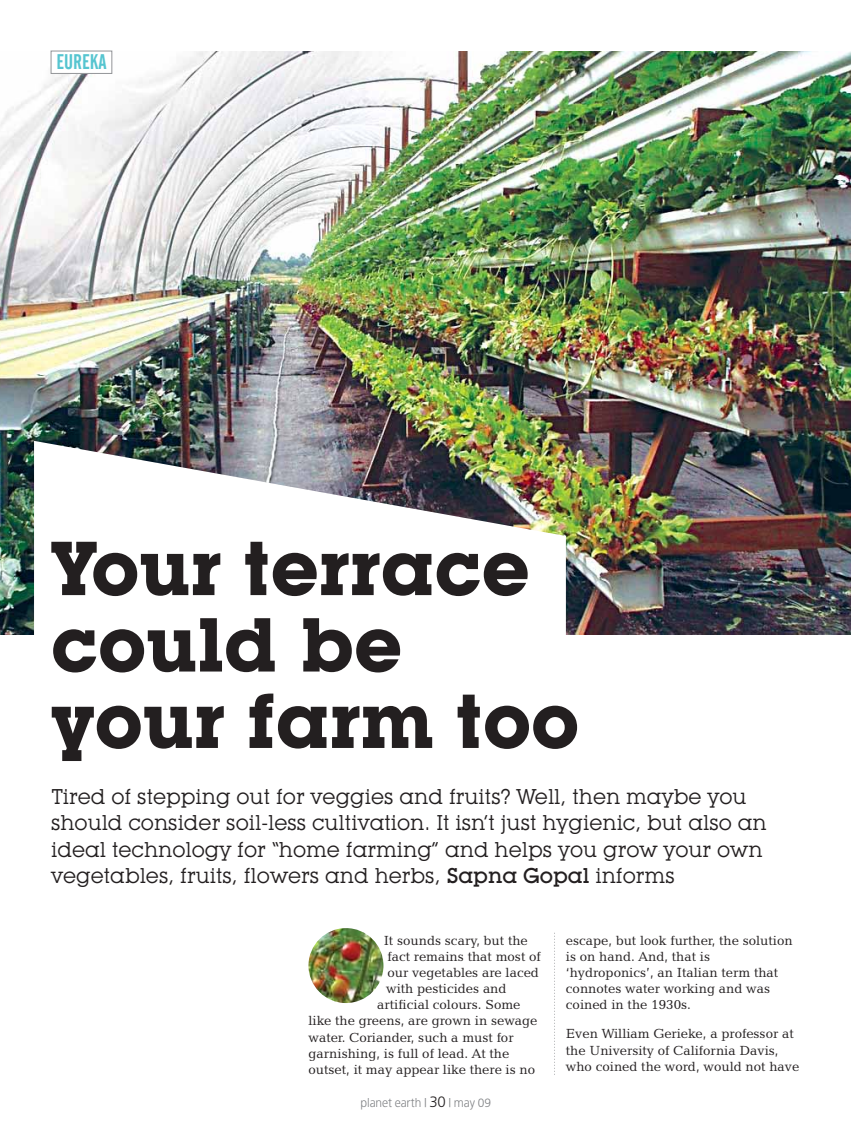
<style>
.page{position:relative;width:851px;height:1127px;background:#fff}
.page>*{position:absolute;margin:0;border:0;box-sizing:border-box;transform-origin:0 0}
.t1{font:700 75px/76.3px "Lubalin Graph IT Cby BT";color:#231f20}
.t2{font:21px/26.4px "Lubalin Graph IT Cby BT";color:#231f20}
.t3{font:21px "Alternate Gothic No 2 BT";color:#56c5d0}
.t4{font:15px "Bastardus Sans";color:#231f20}
.t5{font:13.5px/16.2px "Candida BT";color:#231f20}
.t6{font:12px "Bastardus Sans";color:#808285}
.s1{font-weight:500}
</style>
<div class="page">
<svg style="left:554px;top:933px;width:1px;height:142px"></svg>
<img style="left:0;top:51px;width:850px;height:584px">
<img style="left:308px;top:928px;width:75px;height:75px;border-radius:50%">
<div style="left:51px;top:51px;width:61px;height:22px;background:#fff"></div>
<div style="left:51px;top:51px;width:61px;height:23px;border:1px solid #939598"></div>
<img style="left:34px;top:441px;width:532px;height:194px">
<h2 class="t3" style="left:56px;top:50px;width:52px">EUREKA</h2>
<h1 class="t1" style="left:51px;top:531px;width:529px">Your terrace could be your farm too</h1>
<p class="t2" style="left:51px;top:785px;width:717px">Tired of stepping out for veggies and fruits? Well, then maybe you should consider soil-less cultivation. It isn’t just hygienic, but also an ideal technology for “home farming” and helps you grow your own vegetables, fruits, flowers and herbs, <span class="s1">Sapna Gopal</span> informs</p>
<p class="t5" style="left:383px;top:933px;width:146px">It sounds scary, but the</p>
<p class="t5" style="left:387px;top:949px;width:155px">fact remains that most of</p>
<p class="t5" style="left:387px;top:965px;width:153px">our vegetables are laced</p>
<p class="t5" style="left:386px;top:982px;width:122px">with pesticides and</p>
<p class="t5" style="left:377px;top:998px;width:145px">artificial colours. Some</p>
<p class="t5" style="left:308px;top:1014px;width:230px">like the greens, are grown in sewage</p>
<p class="t5" style="left:308px;top:1030px;width:206px">water. Coriander, such a must for</p>
<p class="t5" style="left:308px;top:1046px;width:202px">garnishing, is full of lead. At the</p>
<p class="t5" style="left:308px;top:1063px;width:228px">outset, it may appear like there is no</p>
<p class="t4" style="left:429px;top:1096px;width:18px">30</p>
<p class="t6" style="left:360px;top:1098px;width:68px">planet earth |</p>
<p class="t6" style="left:448px;top:1098px;width:44px">| may 09</p>
<p class="t5" style="left:566px;top:933px;width:228px">escape, but look further, the solution is on hand. And, that is ‘hydroponics’, an Italian term that connotes water working and was coined in the 1930s.</p>
<p class="t5" style="left:566px;top:1027px;width:235px">Even William Gerieke, a professor at the University of California Davis, who coined the word, would not have</p>
</div>
